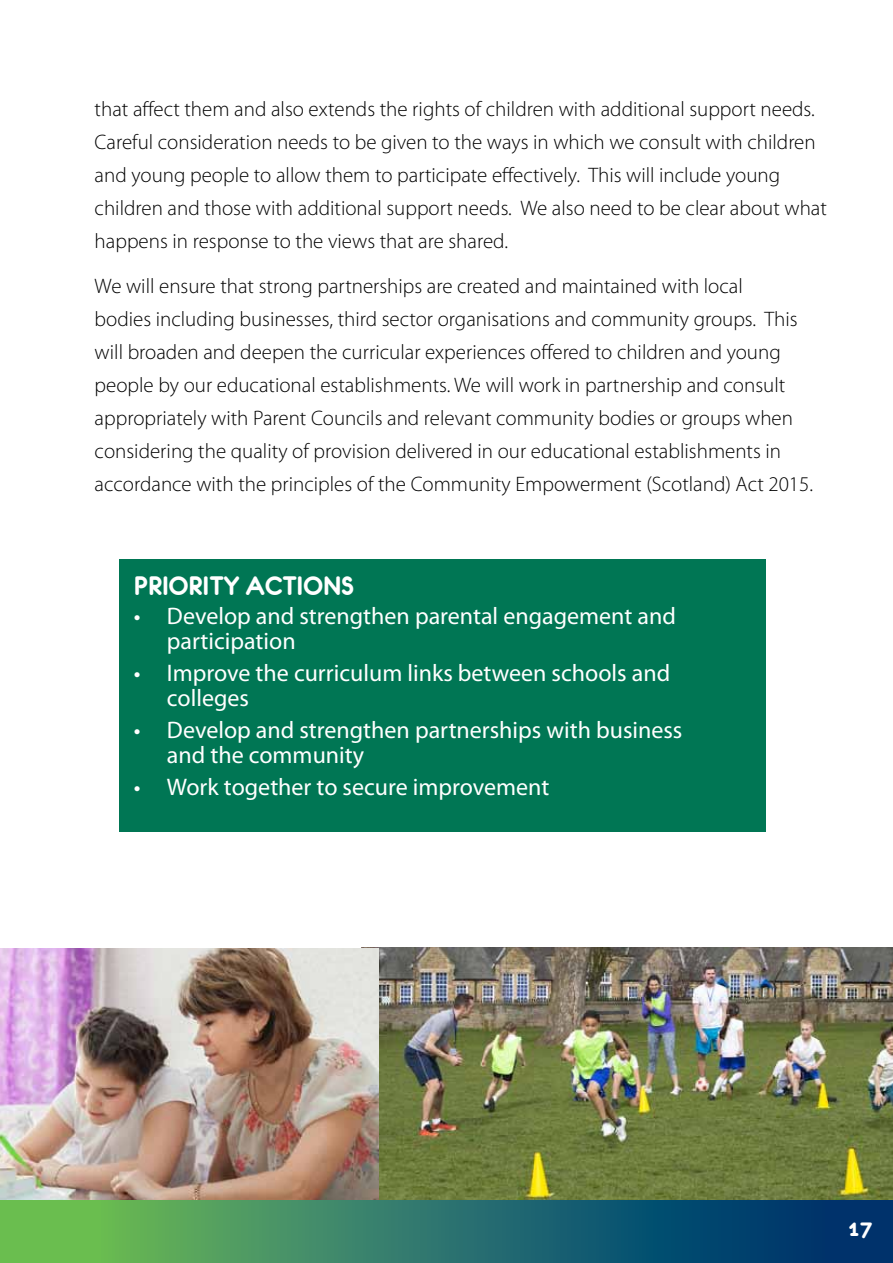
<style>
.page{position:relative;width:893px;height:1263px;background:#fff}
.page>*{position:absolute;margin:0;border:0;box-sizing:border-box;transform-origin:0 0}
.t1{font:28.5px "Eurofurencebold";color:#fff}
.t2{font:24px/25.5px "Myriad Pro";color:#fff}
.t3{font:24px "Eurofurencebold";color:#fff}
.t4{font:300 21px/33px "Myriad Pro";color:#000}
</style>
<div class="page">
<div style="left:119px;top:559px;width:646px;height:272px;background:#007654"></div>
<img style="left:361px;top:947px;width:532px;height:253px">
<img style="left:0;top:948px;width:378px;height:252px">
<div style="left:0;top:1200px;width:893px;height:63px;background:linear-gradient(to right,#72c757,#002677)"></div>
<p class="t4" style="left:95px;top:92px;width:734px">that afect them and also extends the rights of children with additional support needs.<br>Careful consideration needs to be given to the ways in which we consult with children and young people to allow them to participate efectively. This will include young children and those with additional support needs. We also need to be clear about what happens in response to the views that are shared.</p>
<p class="t4" style="left:95px;top:269px;width:720px">We will ensure that strong partnerships are created and maintained with local<br>bodies including businesses, third sector organisations and community groups. This will broaden and deepen the curricular experiences ofered to children and young people by our educational establishments. We will work in partnership and consult appropriately with Parent Councils and relevant community bodies or groups when considering the quality of provision delivered in our educational establishments in accordance with the principles of the Community Empowerment (Scotland) Act 2015.</p>
<h2 class="t1" style="left:134px;top:572px;width:222px">PRIORITY ACTIONS</h2>
<p class="t2" style="left:167px;top:603px;width:510px;text-indent:-33px">• Develop and strengthen parental engagement and participation</p>
<p class="t2" style="left:167px;top:660px;width:505px;text-indent:-33px">• Improve the curriculum links between schools and colleges</p>
<p class="t2" style="left:167px;top:717px;width:517px;text-indent:-33px">• Develop and strengthen partnerships with business and the community</p>
<p class="t2" style="left:134px;top:774px;width:417px">• Work together to secure improvement</p>
<p class="t3" style="left:848px;top:1216px;width:26px">17</p>
</div>
